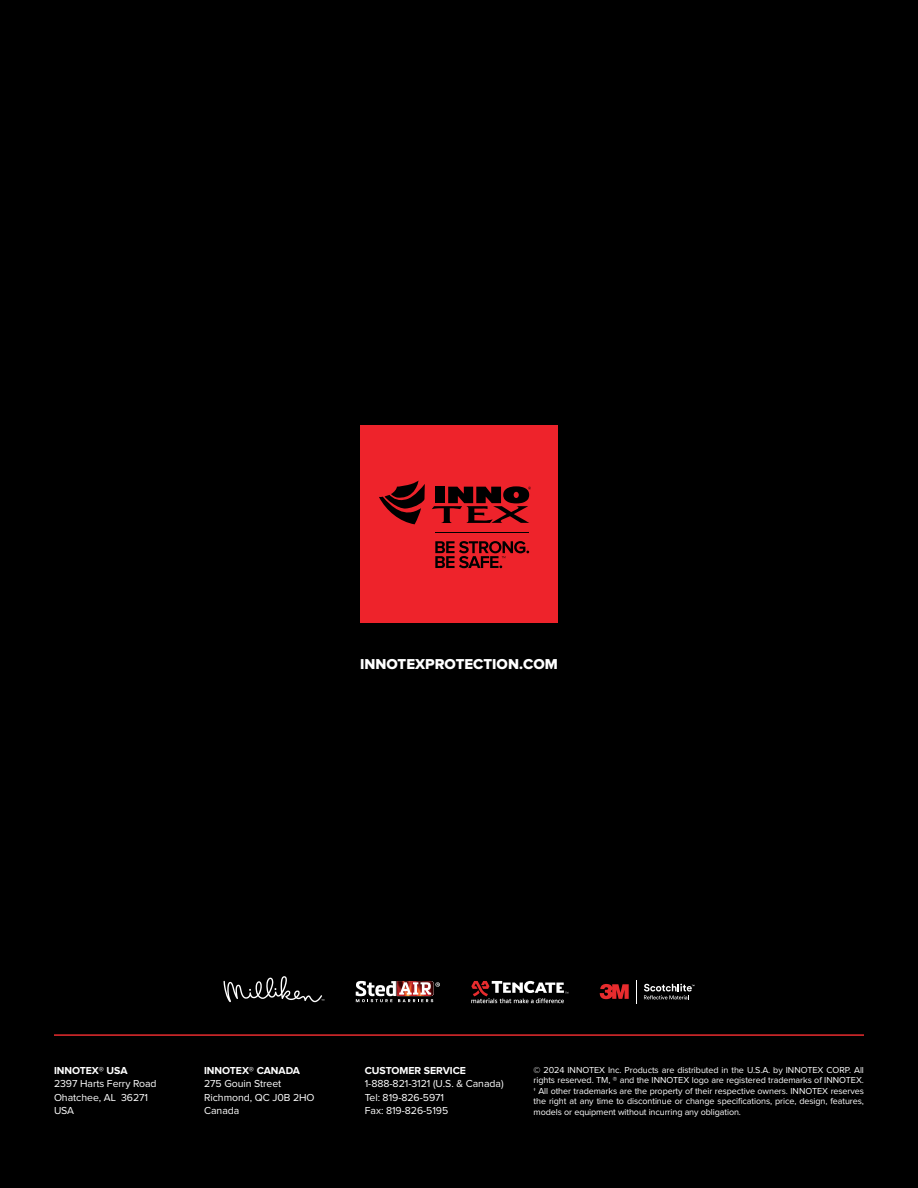
<style>
.page{position:relative;width:918px;height:1188px;background:#000}
.page>*{position:absolute;margin:0;border:0;box-sizing:border-box;transform-origin:0 0}
.t1{font:14.85px "Proxima Nova Extrabld";color:#fff}
.t2{font:10.5px/13.5px "Proxima Nova";letter-spacing:-.005em;color:#fff}
.t3{font:700 10.5px "Proxima Nova";letter-spacing:-.005em;color:#fff}
.t4{font:9px/10.5px "Proxima Nova";letter-spacing:-.01em;color:#fff;text-align:justify}
</style>
<div class="page">
<hr style="left:54px;top:1034px;width:810px;height:2px;background:#e82c2e">
<div style="left:360px;top:426px;width:198px;height:197px;background:#ee232b"></div>
<svg style="left:379px;top:480px;width:46px;height:44px"></svg>
<svg style="left:432px;top:486px;width:99px;height:37px"></svg>
<hr style="left:435px;top:532px;width:94px;height:1px;background:#000">
<svg style="left:435px;top:541px;width:94px;height:27px"></svg>
<svg style="left:471px;top:981px;width:97px;height:22px"></svg>
<svg style="left:636px;top:980px;width:1px;height:23px"></svg>
<svg style="left:600px;top:984px;width:29px;height:15px"></svg>
<svg style="left:644px;top:984px;width:50px;height:15px"></svg>
<svg style="left:356px;top:981px;width:84px;height:21px"></svg>
<svg style="left:224px;top:976px;width:100px;height:26px"></svg>
<h1 class="t1" style="left:360px;top:657px;width:199px">INNOTEXPROTECTION.COM</h1>
<p class="t3" style="left:54px;top:1065px;width:75px">INNOTEX® USA</p>
<p class="t2" style="left:54px;top:1077px;width:104px">2397 Harts Ferry Road<br>Ohatchee, AL 36271<br>USA</p>
<p class="t3" style="left:204px;top:1065px;width:97px">INNOTEX® CANADA</p>
<p class="t2" style="left:204px;top:1077px;width:112px">275 Gouin Street<br>Richmond, QC J0B 2HO<br>Canada</p>
<p class="t3" style="left:365px;top:1065px;width:103px">CUSTOMER SERVICE</p>
<p class="t2" style="left:365px;top:1077px;width:140px">1-888-821-3121 (U.S. &amp; Canada)<br>Tel: 819-826-5971<br>Fax: 819-826-5195</p>
<p class="t4" style="left:534px;top:1065px;width:332px">© 2024 INNOTEX Inc. Products are distributed in the U.S.A. by INNOTEX CORP. All rights reserved. TM, ® and the INNOTEX logo are registered trademarks of INNOTEX. † All other trademarks are the property of their respective owners. INNOTEX reserves the right at any time to discontinue or change specifications, price, design, features, models or equipment without incurring any obligation.</p>
</div>
